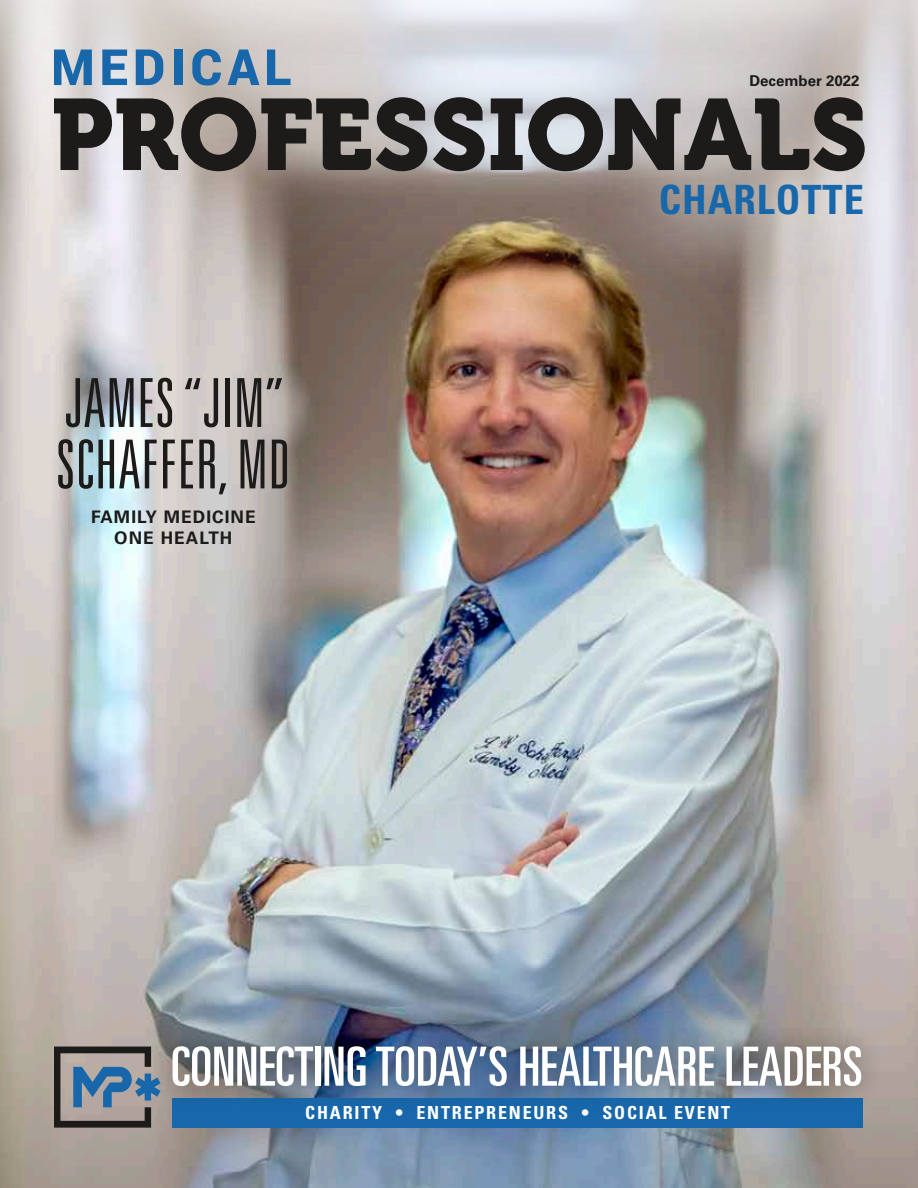
<style>
.page{position:relative;width:918px;height:1188px;background:#fff}
.page>*{position:absolute;margin:0;border:0;box-sizing:border-box;transform-origin:0 0}
.t1{font:300 ultra-condensed 67.65px/61.5px "Univers LT Std";letter-spacing:.01em;color:#1c1b1a}
.t2{font:ultra-condensed 54.15px "Univers LT Std";color:#fff}
.t3{font:700 condensed 40.35px "Univers LT Std";letter-spacing:.025em;color:#1767aa}
.t4{font:700 condensed 18px "Univers LT Std";letter-spacing:.1em;color:#fff}
.t5{font:700 17.25px/20.7px "Univers LT Std";letter-spacing:.06em;color:#1c1b1a;text-align:center}
.t6{font:700 15px "Univers LT Std";color:#1c1b1a}
</style>
<div class="page">
<img style="left:0;top:381px;width:918px;height:807px">
<div style="left:173px;top:1098px;width:690px;height:30px;background:#1767aa"></div>
<div style="left:150px;top:1025px;width:733px;height:83px;background:#1c1b1a;opacity:.45"></div>
<svg style="left:54px;top:1047px;width:107px;height:81px;background:#737c85"></svg>
<div style="left:0;top:0;width:918px;height:381px;background:#fff;opacity:.75"></div>
<div style="left:589px;top:109px;width:329px;height:180px;background:#fff;opacity:.75"></div>
<svg style="left:54px;top:97px;width:373px;height:74px;background:#625e5c"></svg>
<svg style="left:433px;top:97px;width:52px;height:74px;background:#5c5c5e"></svg>
<svg style="left:491px;top:97px;width:374px;height:74px;background:#686666"></svg>
<svg style="left:54px;top:50px;width:38px;height:35px"></svg>
<svg style="left:102px;top:50px;width:25px;height:35px"></svg>
<svg style="left:136px;top:50px;width:27px;height:35px"></svg>
<div style="left:174px;top:50px;width:8px;height:35px;background:#1767aa"></div>
<svg style="left:192px;top:49px;width:29px;height:37px"></svg>
<svg style="left:228px;top:50px;width:31px;height:35px"></svg>
<svg style="left:267px;top:50px;width:24px;height:35px"></svg>
<p class="t6" style="left:749px;top:71px;width:112px">December 2022</p>
<p class="t1" style="left:56px;top:372px;width:236px">JAMES “JIM”<br>SCHAFFER, MD</p>
<p class="t5" style="left:91px;top:507px;width:166px">FAMILY MEDICINE<br>ONE HEALTH</p>
<p class="t3" style="left:659px;top:175px;width:207px">CHARLOTTE</p>
<p class="t2" style="left:171px;top:1036px;width:693px">CONNECTING TODAY’S HEALTHCARE LEADERS</p>
<p class="t4" style="left:305px;top:1102px;width:426px">CHARITY • ENTREPRENEURS • SOCIAL EVENT</p>
</div>
